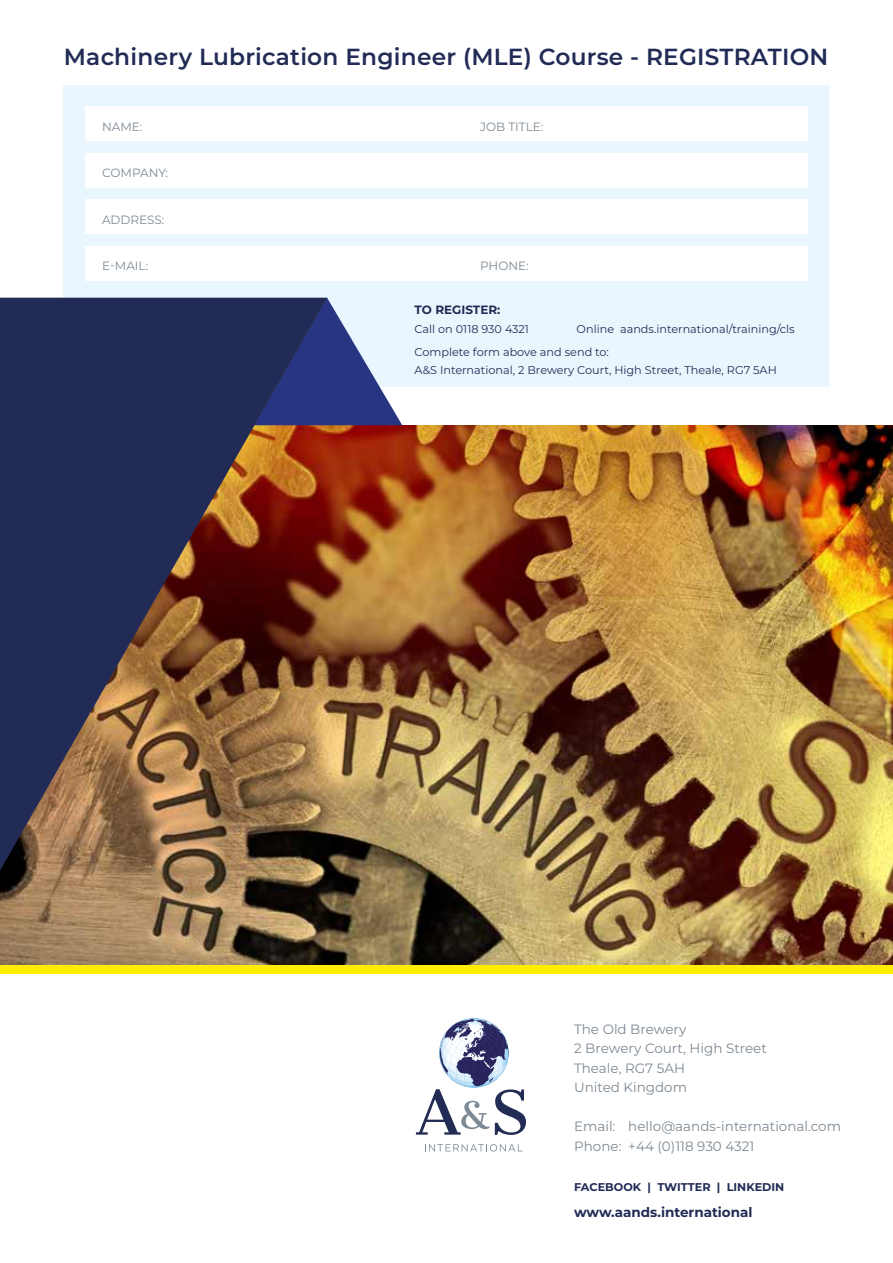
<style>
.page{position:relative;width:893px;height:1263px;background:#fff}
.page>*{position:absolute;margin:0;border:0;box-sizing:border-box;transform-origin:0 0}
.t1{font:600 23.25px "Montserrat";letter-spacing:.01em;color:#212b55}
.t2{font:13.5px/19.5px "Montserrat";color:#7d8994}
.t3{font:700 13.5px "Montserrat";color:#212b55}
.t4{font:12px "Montserrat";color:#7d8994}
.t5{font:700 12px "Montserrat";color:#212b55}
.t6{font:11.25px/22.5px "Montserrat";color:#212b55}
.t7{font:700 11.25px "Montserrat";color:#212b55}
</style>
<div class="page">
<div style="left:64px;top:85px;width:765px;height:302px;background:#eaf6fe"></div>
<img style="left:0;top:425px;width:893px;height:540px">
<div style="left:0;top:965px;width:893px;height:9px;background:#ffed00"></div>
<div style="left:85px;top:106px;width:723px;height:34px;background:#fff"></div>
<div style="left:85px;top:153px;width:723px;height:34px;background:#fff"></div>
<div style="left:85px;top:200px;width:723px;height:34px;background:#fff"></div>
<div style="left:85px;top:247px;width:723px;height:34px;background:#fff"></div>
<svg style="left:425px;top:1144px;width:98px;height:7px"></svg>
<svg style="left:416px;top:1018px;width:110px;height:117px"></svg>
<svg style="left:327px;top:298px;width:75px;height:127px"></svg>
<img style="left:0;top:298px;width:327px;height:573px">
<h1 class="t1" style="left:64px;top:40px;width:766px">Machinery Lubrication Engineer (MLE) Course - REGISTRATION</h1>
<p class="t4" style="left:102px;top:118px;width:42px">NAME:</p>
<p class="t4" style="left:480px;top:118px;width:65px">JOB TITLE:</p>
<p class="t4" style="left:102px;top:165px;width:68px">COMPANY:</p>
<p class="t4" style="left:102px;top:211px;width:64px">ADDRESS:</p>
<p class="t4" style="left:102px;top:258px;width:48px">E-MAIL:</p>
<p class="t4" style="left:480px;top:258px;width:50px">PHONE:</p>
<p class="t5" style="left:415px;top:301px;width:87px">TO REGISTER:</p>
<p class="t6" style="left:415px;top:317px;width:116px">Call on 0118 930 4321</p>
<p class="t6" style="left:415px;top:317px;width:382px;text-indent:162px">Online aands.international/training/cls<br>Complete form above and send to:</p>
<p class="t6" style="left:415px;top:358px;width:364px">A&amp;S International, 2 Brewery Court, High Street, Theale, RG7 5AH</p>
<p class="t2" style="left:574px;top:1019px;width:194px">The Old Brewery<br>2 Brewery Court, High Street<br>Theale, RG7 5AH<br>United Kingdom</p>
<p class="t2" style="left:574px;top:1116px;width:269px">Email: hello@aands-international.com<br>Phone: +44 (0)118 930 4321</p>
<p class="t7" style="left:574px;top:1178px;width:212px">FACEBOOK | TWITTER | LINKEDIN</p>
<p class="t3" style="left:574px;top:1202px;width:180px">www.aands.international</p>
</div>
